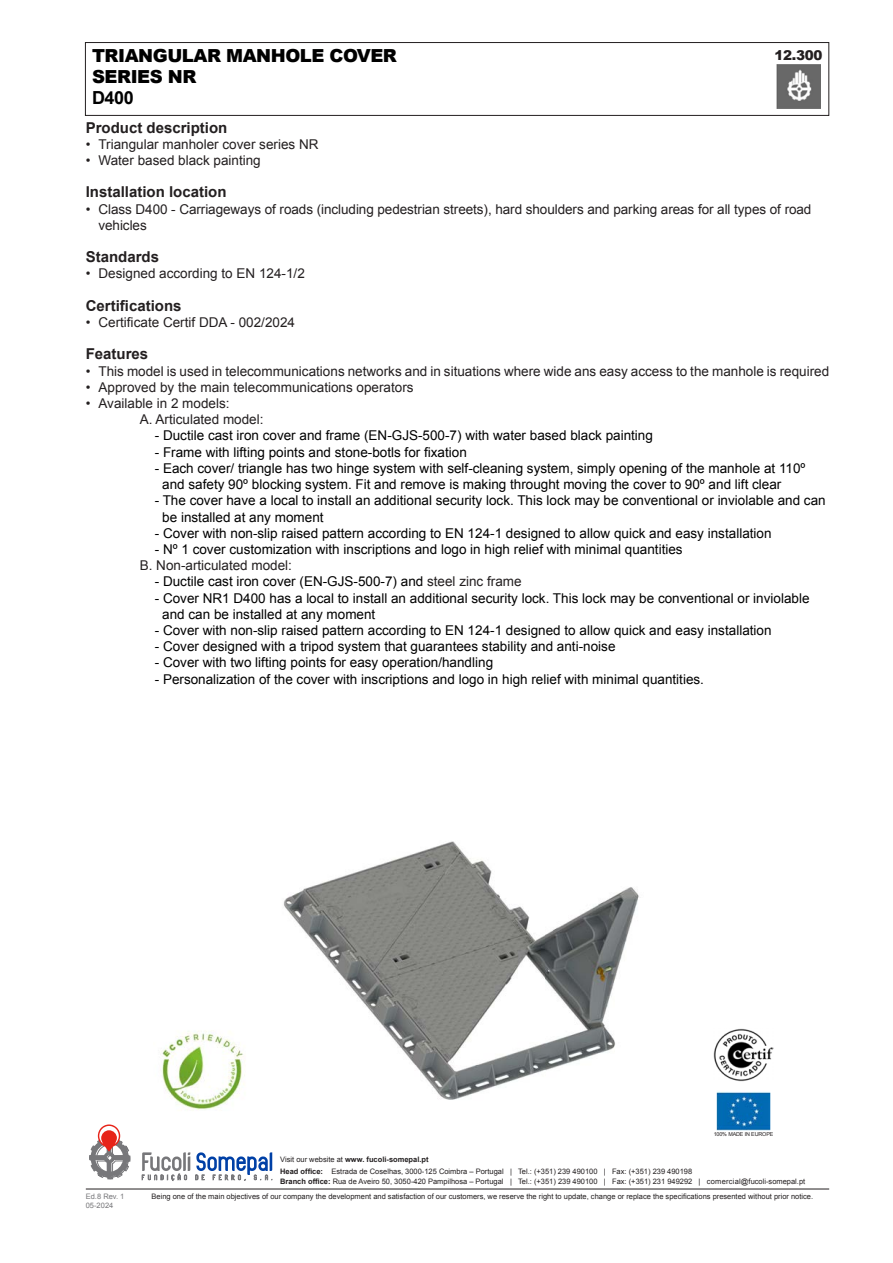
<style>
.page{position:relative;width:893px;height:1263px;background:#fff}
.page>*{position:absolute;margin:0;border:0;box-sizing:border-box;transform-origin:0 0}
.t1{font:900 18px/21px "Arial";letter-spacing:-.025em;color:#000}
.t2{font:700 18px "Arial";color:#000}
.t3{font:700 15px "Arial";color:#231f20}
.t4{font:13.5px/16.2px "Arial";color:#000}
.t5{font:13.5px/16.2px "Arial";color:#231f20}
.t6{font:900 13.5px "Arial";color:#231f20}
.t7{font:7.5px/12px "Arial";color:#231f20}
.t8{font:7.5px "Arial";color:#77777a}
.t9{font:5.4px "Arial";letter-spacing:-.025em;color:#231f20}
.s1{color:#231f20}
.s2{font-weight:700}
</style>
<div class="page">
<div style="left:85px;top:42px;width:744px;height:74px;border:1px solid #231f20"></div>
<img style="left:717px;top:1091px;width:53px;height:39px">
<img style="left:776px;top:64px;width:45px;height:44px">
<img style="left:714px;top:1028px;width:59px;height:54px">
<img style="left:283px;top:841px;width:356px;height:259px">
<hr style="left:86px;top:1189px;width:743px;height:1px;background:#231f20">
<svg style="left:89px;top:1124px;width:41px;height:55px"></svg>
<svg style="left:142px;top:1152px;width:131px;height:29px"></svg>
<img style="left:161px;top:1031px;width:84px;height:80px">
<h1 class="t1" style="left:92px;top:45px;width:306px">TRIANGULAR MANHOLE COVER<br>SERIES NR</h1>
<h1 class="t2" style="left:92px;top:86px;width:43px">D400</h1>
<p class="t6" style="left:775px;top:45px;width:49px">12.300</p>
<p class="t3" style="left:86px;top:117px;width:143px">Product description</p>
<p class="t5" style="left:86px;top:136px;width:234px">• Triangular manholer cover series NR</p>
<p class="t5" style="left:86px;top:152px;width:177px">• Water based black painting</p>
<p class="t3" style="left:86px;top:182px;width:142px">Installation location</p>
<p class="t5" style="left:98px;top:201px;width:714px;text-indent:-13px">• Class D400 - Carriageways of roads (including pedestrian streets), hard shoulders and parking areas for all types of road vehicles</p>
<p class="t3" style="left:86px;top:247px;width:75px">Standards</p>
<p class="t5" style="left:86px;top:266px;width:221px">• Designed according to EN 124-1/2</p>
<p class="t3" style="left:86px;top:296px;width:97px">Certifications</p>
<p class="t5" style="left:86px;top:314px;width:211px">• Certificate Certif DDA - 002/2024</p>
<p class="t3" style="left:86px;top:344px;width:64px">Features</p>
<p class="t5" style="left:86px;top:363px;width:745px">• This model is used in telecommunications networks and in situations where wide ans easy access to the manhole is required</p>
<p class="t5" style="left:86px;top:379px;width:329px">• Approved by the main telecommunications operators</p>
<p class="t5" style="left:140px;top:395px;width:125px;text-indent:-54px">• Available in 2 models:<br>A. Articulated model:</p>
<p class="t4" style="left:155px;top:428px;width:500px">- Ductile cast iron cover and frame (EN-GJS-500-7) with water based black painting</p>
<p class="t4" style="left:155px;top:444px;width:314px">- Frame with lifting points and stone-botls for fixation</p>
<p class="t4" style="left:162px;top:460px;width:645px;text-indent:-8px">- Each cover/ triangle has two hinge system with self-cleaning system, simply opening of the manhole at 110º and safety 90º blocking system. Fit and remove is making throught moving the cover to 90º and lift clear</p>
<p class="t4" style="left:162px;top:493px;width:665px;text-indent:-8px">- The cover have a local to install an additional security lock. This lock may be conventional or inviolable and can be installed at any moment</p>
<p class="t4" style="left:155px;top:525px;width:618px">- Cover with non-slip raised pattern according to EN 124-1 designed to allow quick and easy installation</p>
<p class="t4" style="left:155px;top:541px;width:529px">- Nº 1 cover customization with inscriptions and logo in high relief with minimal quantities</p>
<p class="t5" style="left:140px;top:557px;width:154px">B. Non-articulated model:</p>
<p class="t4" style="left:155px;top:574px;width:368px">- Ductile cast iron cover (EN-GJS-500-7) and <span class="s1">steel zinc frame</span></p>
<p class="t4" style="left:162px;top:590px;width:649px;text-indent:-8px">- Cover NR1 D400 has a local to install an additional security lock. This lock may be conventional or inviolable and can be installed at any moment</p>
<p class="t4" style="left:155px;top:622px;width:618px">- Cover with non-slip raised pattern according to EN 124-1 designed to allow quick and easy installation</p>
<p class="t4" style="left:155px;top:638px;width:462px">- Cover designed with a tripod system that guarantees stability and anti-noise</p>
<p class="t4" style="left:155px;top:655px;width:340px">- Cover with two lifting points for easy operation/handling</p>
<p class="t4" style="left:155px;top:671px;width:551px">- Personalization of the cover with inscriptions and logo in high relief with minimal quantities.</p>
<p class="t9" style="left:714px;top:1130px;width:61px">100% MADE IN EUROPE</p>
<p class="t7" style="left:280px;top:1153px;width:414px">Visit our website at <span class="s2">www. fucoli-somepal.pt<br>Head office:</span> Estrada de Coselhas, 3000-125 Coimbra – Portugal | Tel.: (+351) 239 490100 | Fax: (+351) 239 490198</p>
<p class="t7" style="left:280px;top:1176px;width:527px"><span class="s2">Branch office:</span> Rua de Aveiro 50, 3050-420 Pampilhosa – Portugal | Tel.: (+351) 239 490100 | Fax: (+351) 231 949292 | comercial@fucoli-somepal.pt</p>
<p class="t8" style="left:86px;top:1191px;width:40px">Ed.8 Rev. 1</p>
<p class="t7" style="left:152px;top:1190px;width:663px">Being one of the main objectives of our company the development and satisfaction of our customers, we reserve the right to update, change or replace the specifications presented without prior notice.</p>
<p class="t8" style="left:86px;top:1201px;width:29px">05-2024</p>
</div>
